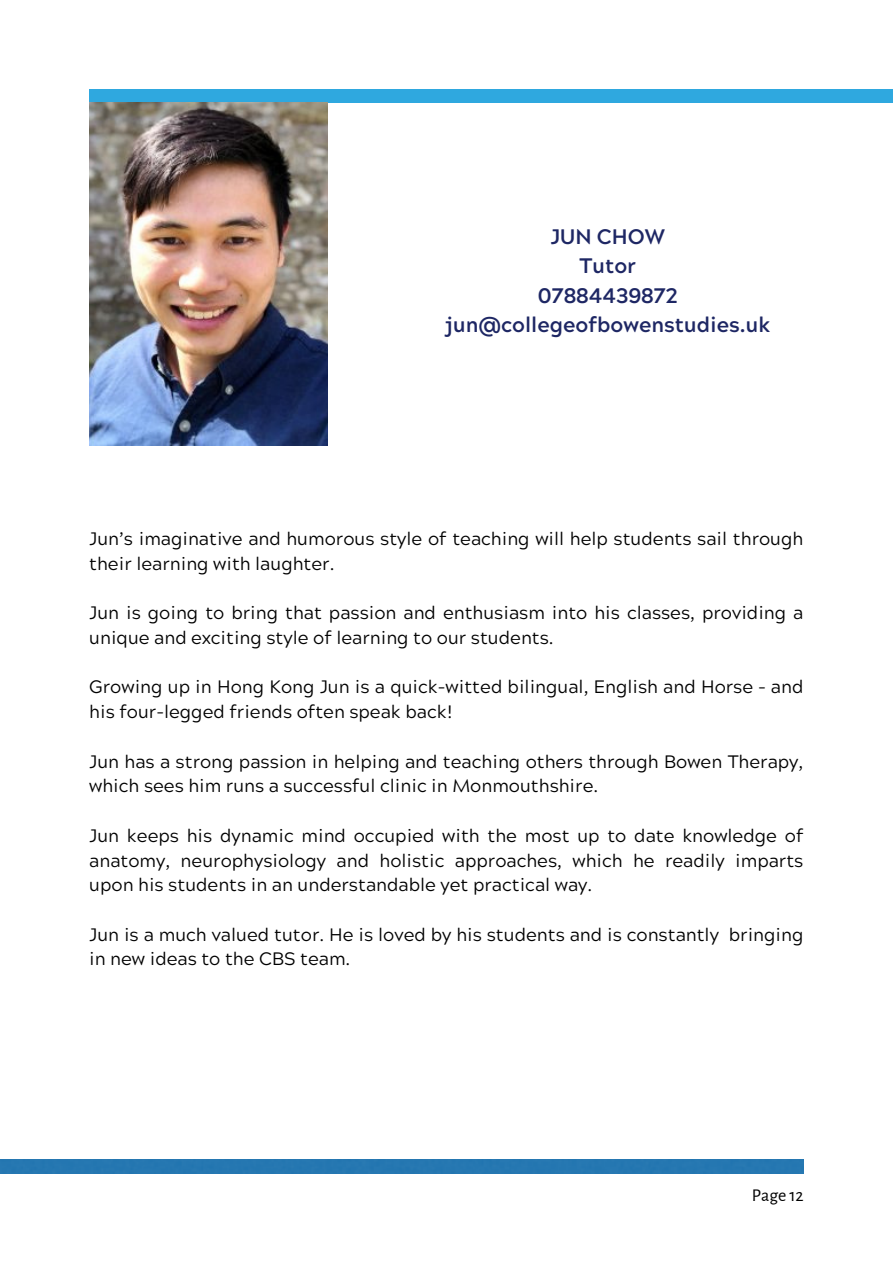
<style>
.page{position:relative;width:893px;height:1264px;background:#fff}
.page>*{position:absolute;margin:0;border:0;box-sizing:border-box;transform-origin:0 0}
.t1{font:700 21px "Acherus Grotesque";color:#1e2764}
.t2{font:18px/24.8px "Acherus Grotesque";color:#000}
.t3{font:18px "Alegreya Sans";color:#000}
</style>
<div class="page">
<div style="left:89px;top:89px;width:803px;height:14px;background:#2fa8df"></div>
<div style="left:0;top:1159px;width:803px;height:14px;background:#2577b1"></div>
<img style="left:89px;top:103px;width:239px;height:343px">
<p class="t1" style="left:550px;top:228px;width:116px">JUN CHOW</p>
<p class="t1" style="left:579px;top:258px;width:58px">Tutor</p>
<p class="t1" style="left:538px;top:287px;width:141px">07884439872</p>
<p class="t1" style="left:445px;top:316px;width:327px">jun@collegeofbowenstudies.uk</p>
<p class="t2" style="left:89px;top:528px;width:715px">Jun’s imaginative and humorous style of teaching will help students sail through their learning with laughter.</p>
<p class="t2" style="left:89px;top:603px;width:715px">Jun is going to bring that passion and enthusiasm into his classes, providing a unique and exciting style of learning to our students.</p>
<p class="t2" style="left:89px;top:677px;width:715px">Growing up in Hong Kong Jun is a quick-witted bilingual, English and Horse – and his four-legged friends often speak back!</p>
<p class="t2" style="left:89px;top:751px;width:715px">Jun has a strong passion in helping and teaching others through Bowen Therapy, which sees him runs a successful clinic in Monmouthshire.</p>
<p class="t2" style="left:89px;top:825px;width:715px;text-align:justify">Jun keeps his dynamic mind occupied with the most up to date knowledge of anatomy, neurophysiology and holistic approaches, which he readily imparts upon his students in an understandable yet practical way.</p>
<p class="t2" style="left:89px;top:924px;width:715px">Jun is a much valued tutor. He is loved by his students and is constantly bringing in new ideas to the CBS team.</p>
<p class="t3" style="left:751px;top:1186px;width:54px">Page 12</p>
</div>
